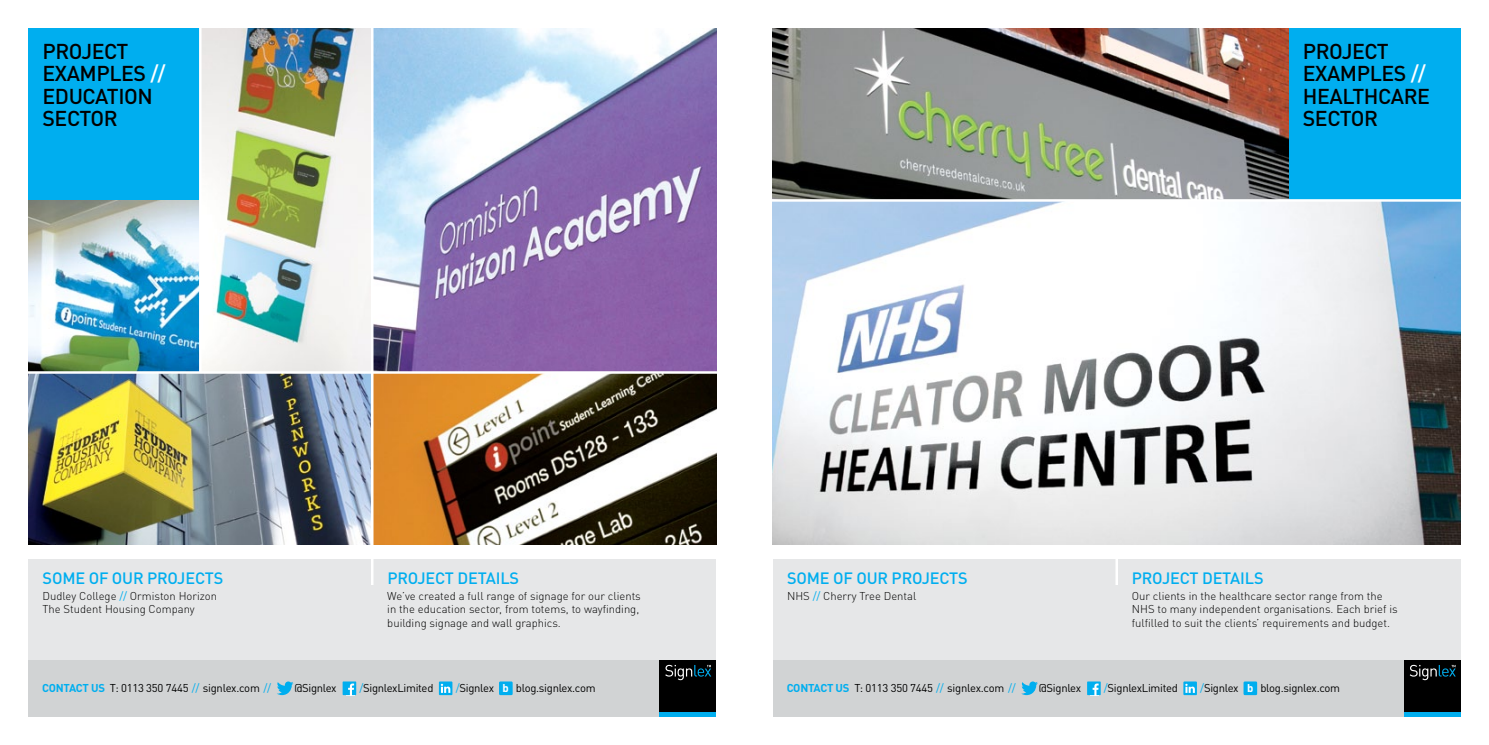
<style>
.page{position:relative;width:1489px;height:745px;background:#fff}
.page>*{position:absolute;margin:0;border:0;box-sizing:border-box;transform-origin:0 0}
.t1{font:500 21.25px/22.5px "DINOT";letter-spacing:-.02em;color:#000}
.t2{font:500 16.25px "DINOT";letter-spacing:-.01em;color:#00aeef}
.t3{font:300 11.25px/13.1px "DINOT";color:#000}
.t4{font:11.25px "DINOT";letter-spacing:-.025em;color:#000}
.s1{color:#fff}
.s2{font-weight:400;color:#00aeef}
.s3{font-weight:700;color:#00aeef}
.s4{color:#00aeef}
.s5{font-weight:700;color:#fff}
</style>
<div class="page">
<div style="left:772px;top:558px;width:688px;height:158px;background:#e6e7e8"></div>
<img style="left:772px;top:201px;width:688px;height:343px">
<div style="left:1288px;top:28px;width:172px;height:172px;background:#00aeef"></div>
<hr style="left:1115px;top:552px;width:2px;height:32px;background:#fff">
<div style="left:28px;top:558px;width:688px;height:158px;background:#e6e7e8"></div>
<img style="left:373px;top:28px;width:343px;height:516px">
<div style="left:28px;top:28px;width:172px;height:172px;background:#00aeef"></div>
<img style="left:772px;top:28px;width:516px;height:171px">
<img style="left:28px;top:373px;width:343px;height:171px">
<img style="left:201px;top:28px;width:170px;height:343px">
<hr style="left:371px;top:18px;width:2px;height:566px;background:#fff">
<img style="left:28px;top:200px;width:171px;height:171px">
<hr style="left:21px;top:371px;width:705px;height:2px;background:#fff">
<hr style="left:199px;top:19px;width:2px;height:353px;background:#fff">
<hr style="left:762px;top:199px;width:705px;height:2px;background:#fff">
<div style="left:28px;top:659px;width:688px;height:57px;background:#d1d3d4"></div>
<div style="left:659px;top:659px;width:57px;height:57px;background:#000"></div>
<hr style="left:659px;top:712px;width:57px;height:4px;background:#00aeef">
<svg style="left:665px;top:664px;width:46px;height:15px"></svg>
<div style="left:499px;top:681px;width:13px;height:13px;background:#00aeef"></div>
<svg style="left:277px;top:681px;width:16px;height:13px"></svg>
<svg style="left:342px;top:681px;width:14px;height:13px"></svg>
<svg style="left:439px;top:681px;width:13px;height:13px"></svg>
<div style="left:772px;top:659px;width:688px;height:57px;background:#d1d3d4"></div>
<div style="left:1403px;top:659px;width:57px;height:57px;background:#000"></div>
<hr style="left:1403px;top:712px;width:57px;height:4px;background:#00aeef">
<svg style="left:1409px;top:664px;width:46px;height:15px"></svg>
<div style="left:1243px;top:681px;width:13px;height:13px;background:#00aeef"></div>
<svg style="left:1021px;top:681px;width:16px;height:13px"></svg>
<svg style="left:1087px;top:681px;width:13px;height:13px"></svg>
<svg style="left:1183px;top:681px;width:13px;height:13px"></svg>
<h1 class="t1" style="left:43px;top:39px;width:124px">PROJECT<br>EXAM PLES <span class="s1">//<br></span>EDU</h1>
<h1 class="t1" style="left:43px;top:84px;width:77px;text-indent:40px">CATION<br>SECTOR</h1>
<h1 class="t1" style="left:1302px;top:39px;width:124px">PROJECT<br>EXAM PLES <span class="s1">//<br></span>HEALT</h1>
<h1 class="t1" style="left:1302px;top:84px;width:126px;text-indent:61px">HCARE<br>SECTOR</h1>
<h2 class="t2" style="left:43px;top:567px;width:21px">SOME</h2>
<h2 class="t2" style="left:89px;top:567px;width:126px">OF OUR PROJECTS</h2>
<p class="t3" style="left:43px;top:589px;width:176px">Dudley College <span class="s2">//</span> O rmiston Horizon<br>The Student Housing Company</p>
<h2 class="t2" style="left:387px;top:567px;width:132px">PROJECT DETAILS</h2>
<p class="t3" style="left:387px;top:589px;width:255px">We’ve created a full range of signage for our clients in the education sector, from totems, to wayfinding, building signage and wall graphics.</p>
<h2 class="t2" style="left:787px;top:567px;width:21px">SOME</h2>
<h2 class="t2" style="left:833px;top:567px;width:126px">OF OUR PROJECTS</h2>
<p class="t3" style="left:787px;top:589px;width:131px">N HS <span class="s2">//</span> Cherry Tree Dental</p>
<h2 class="t2" style="left:1131px;top:567px;width:132px">PROJECT DETAILS</h2>
<p class="t3" style="left:1131px;top:589px;width:267px">Our clients in the healthcare sector range from the<br>N HS to many independent organisations. Each brief is fulfilled to suit the clients’ requirements and budget.</p>
<p class="t4" style="left:42px;top:680px;width:230px"><span class="s3">CONTACT US</span> T: 0113 350 7445 <span class="s4">//</span> signlex.com <span class="s4">//</span></p>
<p class="t4" style="left:294px;top:680px;width:44px">@Signlex</p>
<p class="t4" style="left:359px;top:680px;width:76px"><span class="s4">/</span>SignlexLimited</p>
<p class="t4" style="left:456px;top:680px;width:141px"><span class="s4">/</span>Signlex <span class="s5">b</span> blog.signlex.com</p>
<p class="t4" style="left:786px;top:680px;width:230px"><span class="s3">CONTACT US</span> T: 0113 350 7445 <span class="s4">//</span> signlex.com <span class="s4">//</span></p>
<p class="t4" style="left:1038px;top:680px;width:44px">@Signlex</p>
<p class="t4" style="left:1103px;top:680px;width:76px"><span class="s4">/</span>SignlexLimited</p>
<p class="t4" style="left:1200px;top:680px;width:141px"><span class="s4">/</span>Signlex <span class="s5">b</span> blog.signlex.com</p>
</div>
